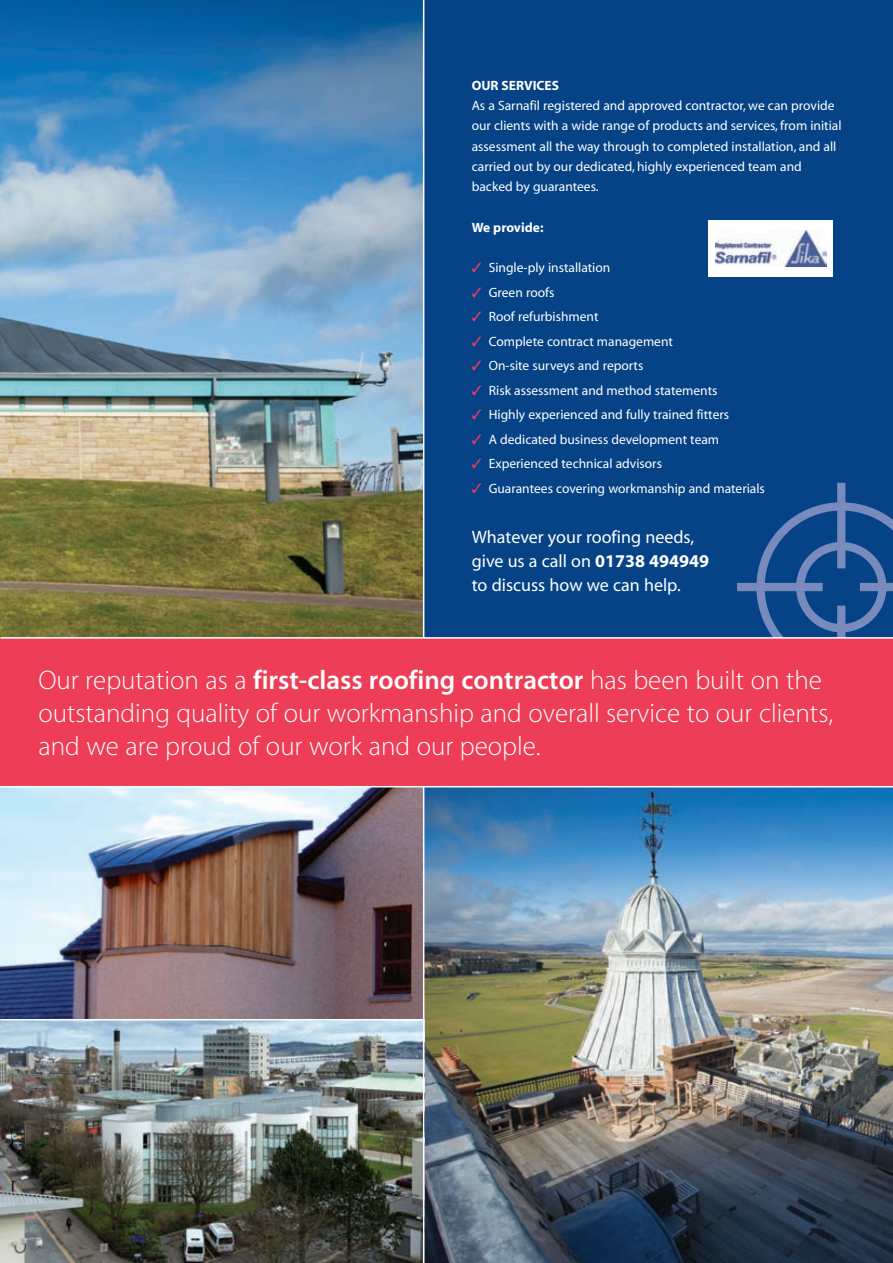
<style>
.page{position:relative;width:893px;height:1263px;background:#fff}
.page>*{position:absolute;margin:0;border:0;box-sizing:border-box;transform-origin:0 0}
.t1{font:27px/33px "Myriadlight";color:#fff}
.t2{font:18px/24px "Myriad";color:#fff}
.t3{font:13.5px/20.2px "Myriad";color:#fff}
.t4{font:700 13.5px "Myriad";color:#fff}
.s1{color:#ee3d56}
.s2{font-weight:700}
.s3{font-family:"Myriad";font-weight:600}
</style>
<div class="page">
<img style="left:424px;top:787px;width:469px;height:476px">
<img style="left:0;top:0;width:423px;height:637px">
<div style="left:424px;top:0;width:469px;height:638px;background:#054286"></div>
<svg style="left:756px;top:502px;width:137px;height:135px"></svg>
<div style="left:796px;top:542px;width:90px;height:90px;border:8px solid #788bbc;border-radius:50%"></div>
<div style="left:837px;top:483px;width:8px;height:85px;background:#788bbc"></div>
<div style="left:837px;top:606px;width:8px;height:32px;background:#788bbc"></div>
<div style="left:737px;top:583px;width:86px;height:8px;background:#788bbc"></div>
<div style="left:860px;top:583px;width:33px;height:8px;background:#788bbc"></div>
<img style="left:0;top:787px;width:423px;height:232px">
<img style="left:0;top:1020px;width:423px;height:243px">
<div style="left:0;top:638px;width:893px;height:149px;background:#ee3d56"></div>
<hr style="left:0;top:637px;width:893px;height:2px;background:#fff">
<hr style="left:0;top:786px;width:893px;height:1px;background:#fff">
<div style="left:708px;top:220px;width:125px;height:56px;background:#fff"></div>
<img style="left:716px;top:230px;width:110px;height:36px">
<p class="t4" style="left:472px;top:80px;width:89px">OUR SERVICES</p>
<p class="t3" style="left:472px;top:97px;width:371px">As a Sarnafil registered and approved contractor, we can provide our clients with a wide range of products and services, from initial assessment all the way through to completed installation, and all carried out by our dedicated, highly experienced team and backed by guarantees.</p>
<p class="t4" style="left:472px;top:222px;width:73px">We provide:</p>
<p class="t3" style="left:472px;top:259px;width:140px"><span class="s1">✓</span> Single-ply installation</p>
<p class="t3" style="left:472px;top:283px;width:84px"><span class="s1">✓</span> Green roofs</p>
<p class="t3" style="left:472px;top:308px;width:128px"><span class="s1">✓</span> Roof refurbishment</p>
<p class="t3" style="left:472px;top:332px;width:203px"><span class="s1">✓</span> Complete contract management</p>
<p class="t3" style="left:472px;top:357px;width:173px"><span class="s1">✓</span> On-site surveys and reports</p>
<p class="t3" style="left:472px;top:381px;width:247px"><span class="s1">✓</span> Risk assessment and method statements</p>
<p class="t3" style="left:472px;top:406px;width:259px"><span class="s1">✓</span> Highly experienced and fully trained fitters</p>
<p class="t3" style="left:472px;top:430px;width:249px"><span class="s1">✓</span> A dedicated business development team</p>
<p class="t3" style="left:472px;top:455px;width:192px"><span class="s1">✓</span> Experienced technical advisors</p>
<p class="t3" style="left:472px;top:479px;width:295px"><span class="s1">✓</span> Guarantees covering workmanship and materials</p>
<h2 class="t2" style="left:472px;top:527px;width:239px">Whatever your roofing needs, give us a call on <span class="s2">01738 494949 </span>to discuss how we can help.</h2>
<h1 class="t1" style="left:38px;top:666px;width:796px">Our reputation as a <span class="s3">first-class roofing contractor</span> has been built on the outstanding quality of our workmanship and overall service to our clients, and we are proud of our work and our people.</h1>
</div>
